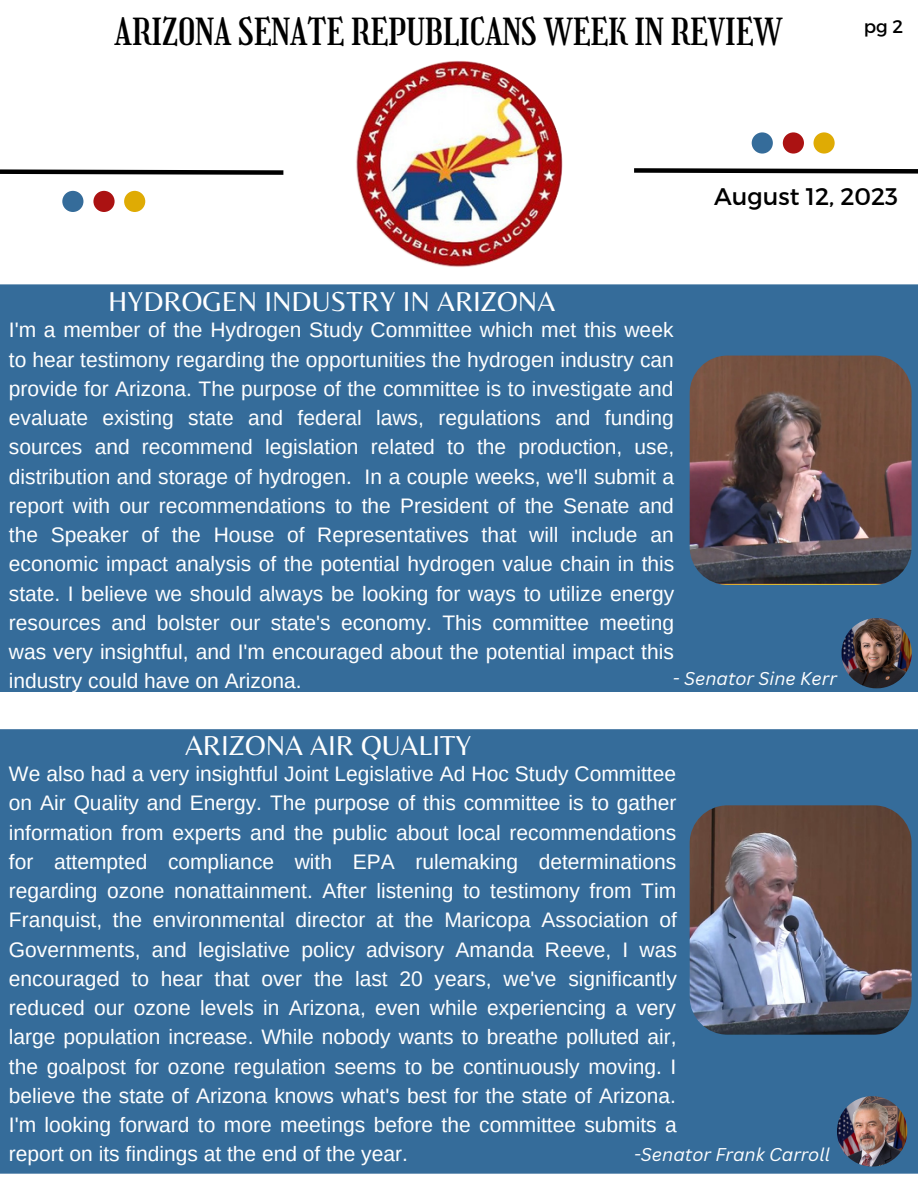
<style>
.page{position:relative;width:918px;height:1188px;background:#fff}
.page>*{position:absolute;margin:0;border:0;box-sizing:border-box;transform-origin:0 0}
.t1{font:36.45px "Girassol";color:#000}
.t2{font:28.5px "Belleza";color:#fff}
.t3{font:24px "Montserrat";color:#000}
.t4{font:21px/29.2px "Arimo";color:#fff;text-align:justify}
.t5{font:18.3px "Montserrat";color:#000}
.t6{font:italic 18px "Canva Sans";color:#fff}
</style>
<div class="page">
<svg style="left:0;top:169px;width:284px;height:6px;background:#3f3f3f"></svg>
<svg style="left:634px;top:168px;width:284px;height:6px;background:#3f3f3f"></svg>
<div style="left:0;top:284px;width:918px;height:408px;background:#356c9a"></div>
<div style="left:752px;top:132px;width:21px;height:22px;background:#356c9a;border-radius:50%"></div>
<div style="left:783px;top:132px;width:21px;height:22px;background:#ab1212;border-radius:50%"></div>
<div style="left:814px;top:132px;width:21px;height:22px;background:#dfab04;border-radius:50%"></div>
<div style="left:62px;top:191px;width:21px;height:21px;background:#356c9a;border-radius:50%"></div>
<div style="left:93px;top:191px;width:22px;height:21px;background:#ab1212;border-radius:50%"></div>
<div style="left:124px;top:191px;width:21px;height:21px;background:#dfab04;border-radius:50%"></div>
<div style="left:0;top:729px;width:918px;height:445px;background:#356c9a"></div>
<img style="left:356px;top:61px;width:206px;height:206px">
<img style="left:837px;top:1096px;width:70px;height:71px">
<img style="left:690px;top:805px;width:222px;height:230px;border-radius:38px">
<img style="left:690px;top:356px;width:222px;height:229px;border-radius:38px">
<img style="left:841px;top:618px;width:71px;height:70px">
<p class="t1" style="left:115px;top:10px;width:669px">ARIZONA SENATE REPUBLICANS WEEK IN REVIEW</p>
<p class="t5" style="left:864px;top:15px;width:41px">pg 2</p>
<p class="t2" style="left:108px;top:284px;width:449px">HYDROGEN INDUSTRY IN ARIZONA</p>
<p class="t3" style="left:714px;top:181px;width:186px">August 12, 2023</p>
<p class="t4" style="left:9px;top:316px;width:667px">I'm a member of the Hydrogen Study Committee which met this week to hear testimony regarding the opportunities the hydrogen industry can provide for Arizona. The purpose of the committee is to investigate and evaluate existing state and federal laws, regulations and funding sources and recommend legislation related to the production, use, distribution and storage of hydrogen. In a couple weeks, we'll submit a report with our recommendations to the President of the Senate and the Speaker of the House of Representatives that will include an economic impact analysis of the potential hydrogen value chain in this state. I believe we should always be looking for ways to utilize energy resources and bolster our state's economy. This committee meeting was very insightful, and I'm encouraged about the potential impact this industry could have on Arizona.</p>
<p class="t6" style="left:673px;top:665px;width:166px">- Senator Sine Kerr</p>
<p class="t2" style="left:185px;top:728px;width:288px">ARIZONA AIR QUALITY</p>
<p class="t4" style="left:9px;top:759px;width:670px">We also had a very insightful Joint Legislative Ad Hoc Study Committee on Air Quality and Energy. The purpose of this committee is to gather information from experts and the public about local recommendations for attempted compliance with EPA rulemaking determinations regarding ozone nonattainment. After listening to testimony from Tim Franquist, the environmental director at the Maricopa Association of Governments, and legislative policy advisory Amanda Reeve, I was encouraged to hear that over the last 20 years, we've significantly reduced our ozone levels in Arizona, even while experiencing a very large population increase. While nobody wants to breathe polluted air, the goalpost for ozone regulation seems to be continuously moving. I believe the state of Arizona knows what's best for the state of Arizona.<br>I'm looking forward to more meetings before the committee submits a report on its findings at the end of the year.</p>
<p class="t6" style="left:634px;top:1142px;width:197px">-Senator Frank Carroll</p>
</div>
